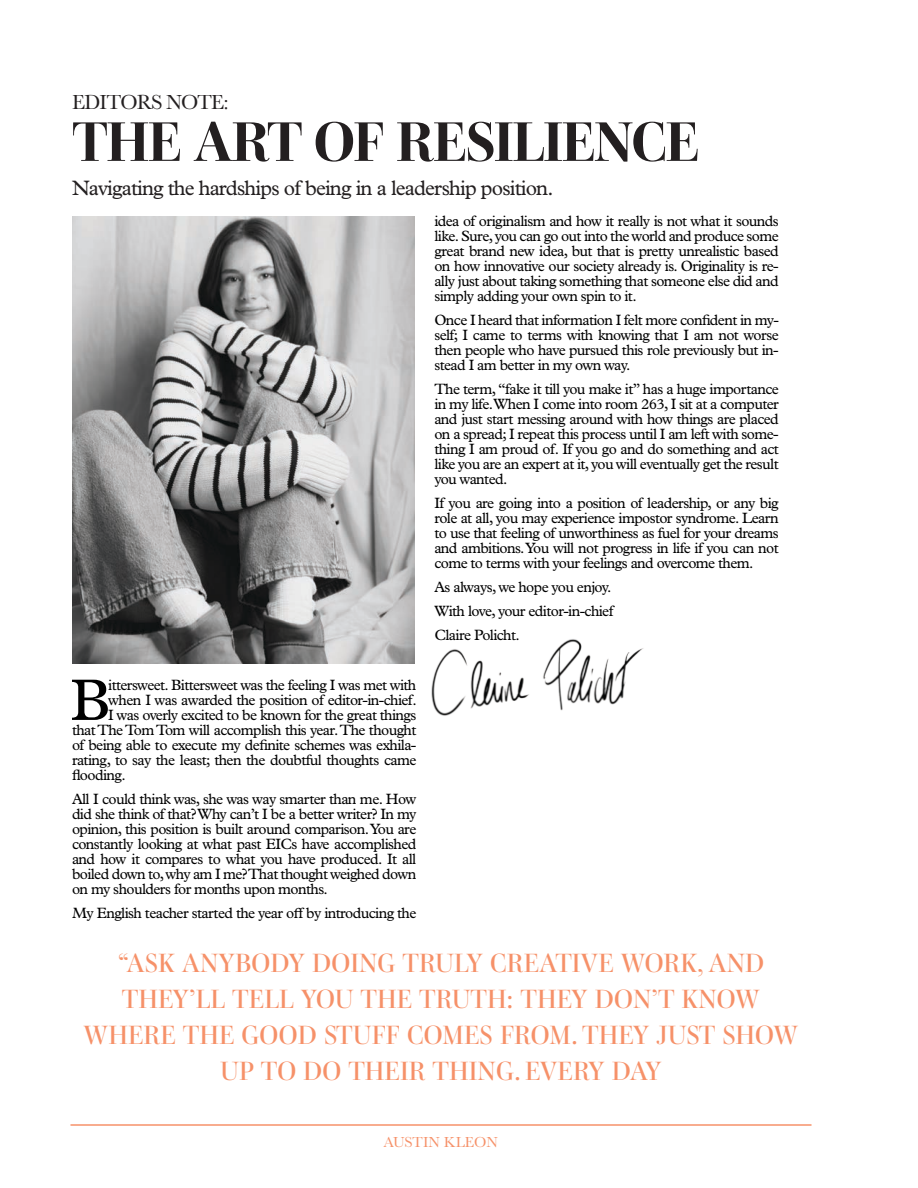
<style>
.page{position:relative;width:918px;height:1188px;background:#fff}
.page>*{position:absolute;margin:0;border:0;box-sizing:border-box;transform-origin:0 0}
.t1{font:58.95px "Plantin MT Pro";color:#000}
.t2{font:700 57px "Mencken Std Head";letter-spacing:-.03em;color:#231f20}
.t3{font:27px/36px "Mencken Std Head";color:#f69169;text-align:center}
.t4{font:21px "Plantin MT Pro";letter-spacing:-.04em;color:#231f20}
.t5{font:21px "Baskerville URW";letter-spacing:-.04em;color:#231f20}
.t6{font:15px/15px "Plantin MT Pro";letter-spacing:-.04em;color:#000;text-align:justify}
.t7{font:15px "Baskerville URW";color:#f69169}
</style>
<div class="page">
<hr style="left:70px;top:1124px;width:742px;height:2px;background:#f69169">
<img style="left:72px;top:216px;width:342px;height:447px">
<img style="left:411px;top:629px;width:233px;height:87px">
<p class="t5" style="left:72px;top:88px;width:158px">EDITORS NOTE:</p>
<p class="t2" style="left:72px;top:109px;width:629px">THE ART OF RESILIENCE</p>
<p class="t4" style="left:72px;top:175px;width:483px">Navigating the hardships of being in a leadership position.</p>
<p class="t1" style="left:70px;top:666px;width:42px">B</p>
<p class="t6" style="left:108px;top:677px;width:310px">ittersweet. Bittersweet was the feeling I was met with</p>
<p class="t6" style="left:108px;top:692px;width:310px">when I was awarded the position of editor-in-chief.</p>
<p class="t6" style="left:108px;top:707px;width:310px">I was overly excited to be known for the great things</p>
<p class="t6" style="left:72px;top:722px;width:346px">that The Tom Tom will accomplish this year. The thought</p>
<p class="t6" style="left:72px;top:737px;width:346px">of being able to execute my definite schemes was exhila-</p>
<p class="t6" style="left:72px;top:752px;width:346px">rating, to say the least; then the doubtful thoughts came</p>
<p class="t6" style="left:72px;top:767px;width:55px">flooding.</p>
<p class="t6" style="left:72px;top:791px;width:346px">All I could think was, she was way smarter than me. How did she think of that? Why can’t I be a better writer? In my opinion, this position is built around comparison. You are constantly looking at what past EICs have accomplished and how it compares to what you have produced. It all boiled down to, why am I me? That thought weighed down on my shoulders for months upon months.</p>
<p class="t6" style="left:72px;top:905px;width:346px">My English teacher started the year off by introducing the</p>
<p class="t6" style="left:434px;top:214px;width:346px">idea of originalism and how it really is not what it sounds like. Sure, you can go out into the world and produce some great brand new idea, but that is pretty unrealistic based on how innovative our society already is. Originality is re&shy;ally just about taking something that someone else did and simply adding your own spin to it.</p>
<p class="t6" style="left:434px;top:313px;width:346px">Once I heard that information I felt more confident in my&shy;self; I came to terms with knowing that I am not worse then people who have pursued this role previously but in&shy;stead I am better in my own way.</p>
<p class="t6" style="left:434px;top:382px;width:346px">The term, “fake it till you make it” has a huge importance in my life. When I come into room 263, I sit at a computer and just start messing around with how things are placed on a spread; I repeat this process until I am left with some&shy;thing I am proud of. If you go and do something and act like you are an expert at it, you will eventually get the result you wanted.</p>
<p class="t6" style="left:434px;top:496px;width:346px">If you are going into a position of leadership, or any big role at all, you may experience impostor syndrome. Learn to use that feeling of unworthiness as fuel for your dreams and ambitions. You will not progress in life if you can not come to terms with your feelings and overcome them.</p>
<p class="t6" style="left:434px;top:575px;width:181px;line-height:24px">As always, we hope you enjoy.<br>With love, your editor-in-chief Claire Policht.</p>
<p class="t3" style="left:84px;top:944px;width:716px">“ASK ANYBODY DOING TRULY CREATIVE WORK, AND THEY’LL TELL YOU THE TRUTH: THEY DON’T KNOW WHERE THE GOOD STUFF COMES FROM. THEY JUST SHOW UP TO DO THEIR THING. EVERY DAY</p>
<p class="t7" style="left:384px;top:1132px;width:116px">AUSTIN KLEON</p>
</div>
